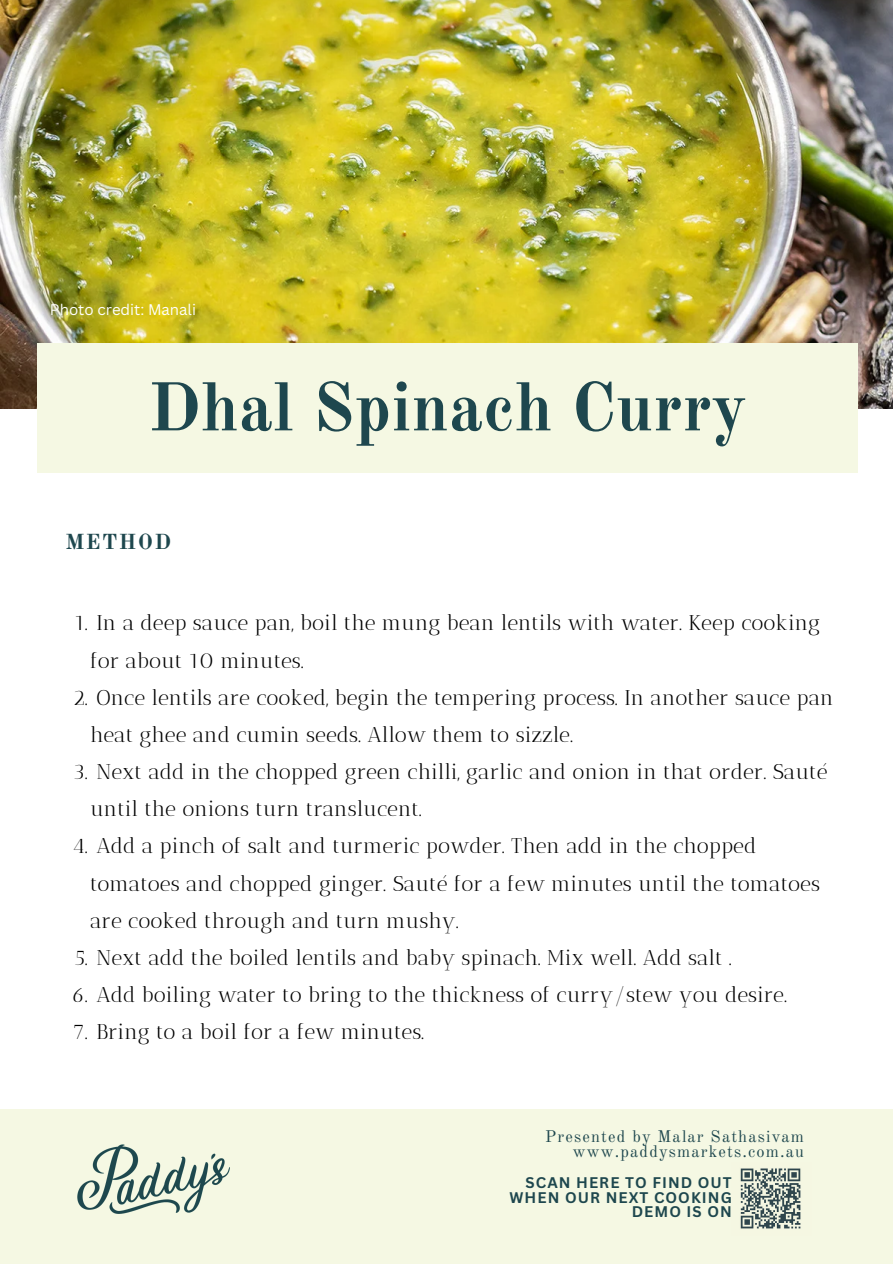
<style>
.page{position:relative;width:893px;height:1264px;background:#fff}
.page>*{position:absolute;margin:0;border:0;box-sizing:border-box;transform-origin:0 0}
.t1{font:700 67.5px "Old Standard";color:#1e474e}
.t2{font:21.3px/37.2px "Antic Didone";color:#000}
.t3{font:700 21.3px "Old Standard";letter-spacing:.07em;color:#1e474e}
.t4{font:16.5px "Old Standard";letter-spacing:.07em;color:#1e474e}
.t5{font:700 15px/14.7px "Canva Sans";letter-spacing:.07em;color:#1e474e;text-align:right}
.t6{font:15px "Canva Sans";color:#fff}
</style>
<div class="page">
<div style="left:0;top:1109px;width:892px;height:154px;background:#f5f8e3"></div>
<img style="left:740px;top:1168px;width:61px;height:61px">
<img style="left:77px;top:1144px;width:152px;height:70px">
<img style="left:0;top:0;width:892px;height:408px">
<div style="left:37px;top:344px;width:820px;height:129px;background:#f5f8e3"></div>
<p class="t6" style="left:50px;top:299px;width:147px">Photo credit: Manali</p>
<p class="t1" style="left:148px;top:366px;width:600px">Dhal Spinach Curry</p>
<p class="t3" style="left:65px;top:528px;width:107px">METHOD</p>
<p class="t2" style="left:90px;top:604px;width:731px;text-indent:-16px">1. In a deep sauce pan, boil the mung bean lentils with water. Keep cooking for about 10 minutes.</p>
<p class="t2" style="left:90px;top:678px;width:745px;text-indent:-17px">2. Once lentils are cooked, begin the tempering process. In another sauce pan heat ghee and cumin seeds. Allow them to sizzle.</p>
<p class="t2" style="left:90px;top:753px;width:738px;text-indent:-17px">3. Next add in the chopped green chilli, garlic and onion in that order. Sauté until the onions turn translucent.</p>
<p class="t2" style="left:90px;top:827px;width:731px;text-indent:-18px">4. Add a pinch of salt and turmeric powder. Then add in the chopped tomatoes and chopped ginger. Sauté for a few minutes until the tomatoes are cooked through and turn mushy.</p>
<p class="t2" style="left:75px;top:938px;width:658px">5. Next add the boiled lentils and baby spinach. Mix well. Add salt .</p>
<p class="t2" style="left:72px;top:975px;width:716px">6. Add boiling water to bring to the thickness of curry/stew you desire.</p>
<p class="t2" style="left:73px;top:1013px;width:353px">7. Bring to a boil for a few minutes.</p>
<p class="t4" style="left:545px;top:1125px;width:260px">Presented by Malar Sathasivam</p>
<p class="t4" style="left:573px;top:1141px;width:233px">www.paddysmarkets.com.au</p>
<p class="t5" style="left:509px;top:1174px;width:224px">SCAN HERE TO FIND OUT<br>WHEN OUR NEXT COOKING<br>DEMO IS ON</p>
</div>
